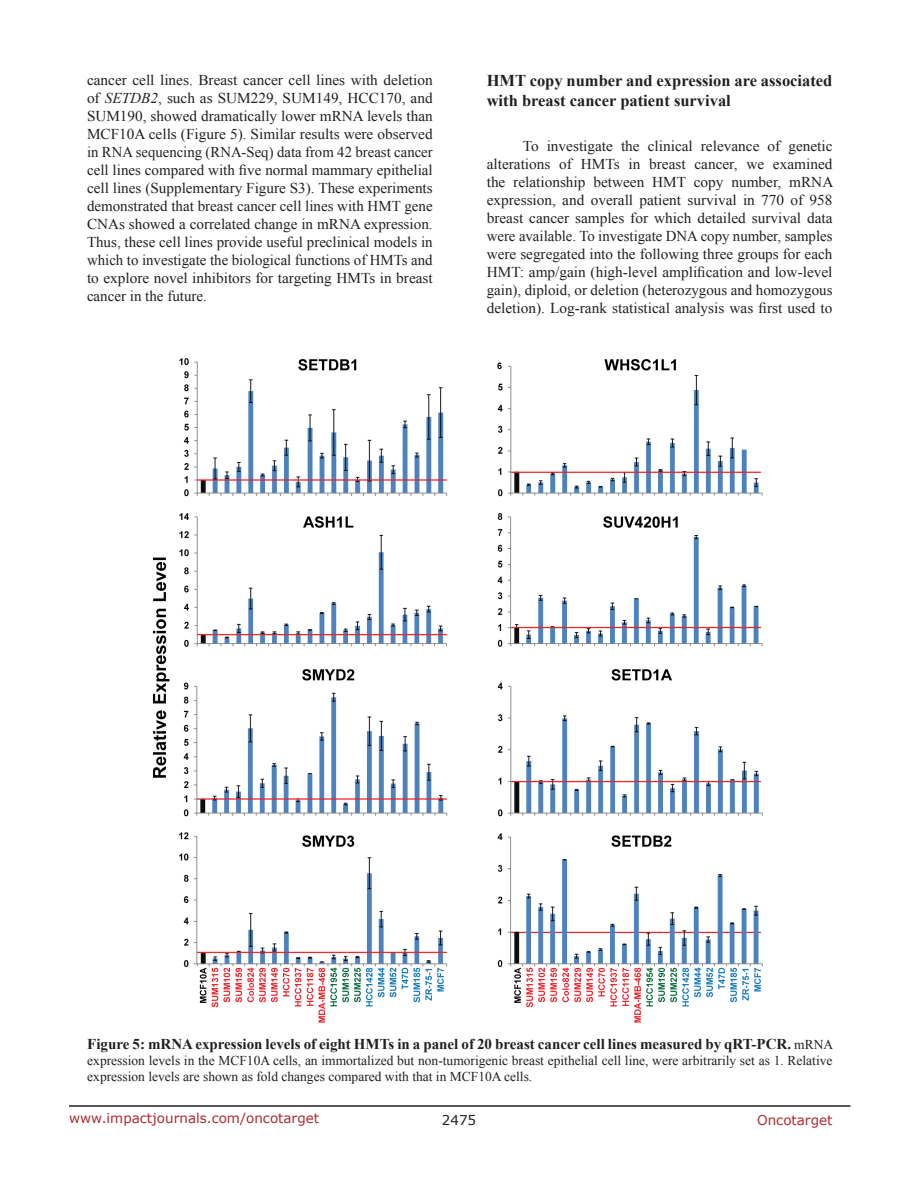
<style>
.page{position:relative;width:918px;height:1188px;background:#fff}
.page>*{position:absolute;margin:0;border:0;box-sizing:border-box;transform-origin:0 0}
.SubHeading{font:700 16.5px/19.8px "Times New Roman";color:#221f22}
.BodyText{font:15px/18px "Times New Roman";color:#221f22;text-align:justify}
.FigureText{font:700 15px "Times New Roman";color:#221f22}
.FigureText-2{font:13.5px/16.2px "Times New Roman";color:#221f22}
.t1{font:13.5px "Verdana";color:#ac2b31}
.t2{font:13.5px "Verdana";color:#221f22}
.s1{font-style:italic}
.s2{font-weight:400;font-size:13.5px}
</style>
<div class="page">
<hr style="left:69px;top:1105px;width:781px;height:2px;background:#231f20">
<img style="left:153px;top:358px;width:610px;height:665px">
<p class="BodyText" style="left:87px;top:71px;width:347px">cancer cell lines. Breast cancer cell lines with deletion of <span class="s1">SETDB2</span>, such as SUM229, SUM149, HCC170, and SUM190, showed dramatically lower mRNA levels than MCF10A cells (Figure 5). Similar results were observed in RNA sequencing (RNA-Seq) data from 42 breast cancer cell lines compared with five normal mammary epithelial cell lines (Supplementary Figure S3). These experiments demonstrated that breast cancer cell lines with HMT gene CNAs showed a correlated change in mRNA expression.<br>Thus, these cell lines provide useful preclinical models in which to investigate the biological functions of HMTs and to explore novel inhibitors for targeting HMTs in breast cancer in the future.</p>
<p class="SubHeading" style="left:487px;top:70px;width:347px">HMT copy number and expression are associated with breast cancer patient survival</p>
<p class="BodyText" style="left:487px;top:137px;width:348px;text-indent:36px">To investigate the clinical relevance of genetic alterations of HMTs in breast cancer, we examined the relationship between HMT copy number, mRNA expression, and overall patient survival in 770 of 958 breast cancer samples for which detailed survival data were available. To investigate DNA copy number, samples were segregated into the following three groups for each HMT: amp/gain (high-level amplification and low-level gain), diploid, or deletion (heterozygous and homozygous deletion). Log-rank statistical analysis was first used to</p>
<p class="FigureText" style="left:87px;top:1034px;width:747px">Figure 5: mRNA expression levels of eight HMTs in a panel of 20 breast cancer cell lines measured by qRT-PCR. <span class="s2">mRNA</span></p>
<p class="FigureText-2" style="left:87px;top:1052px;width:747px">expression levels in the MCF10A cells, an immortalized but non-tumorigenic breast epithelial cell line, were arbitrarily set as 1. Relative expression levels are shown as fold changes compared with that in MCF10A cells.</p>
<p class="t1" style="left:69px;top:1109px;width:252px">www.impactjournals.com/oncotarget</p>
<p class="t2" style="left:442px;top:1111px;width:36px">2475</p>
<p class="t1" style="left:757px;top:1111px;width:77px">Oncotarget</p>
</div>
